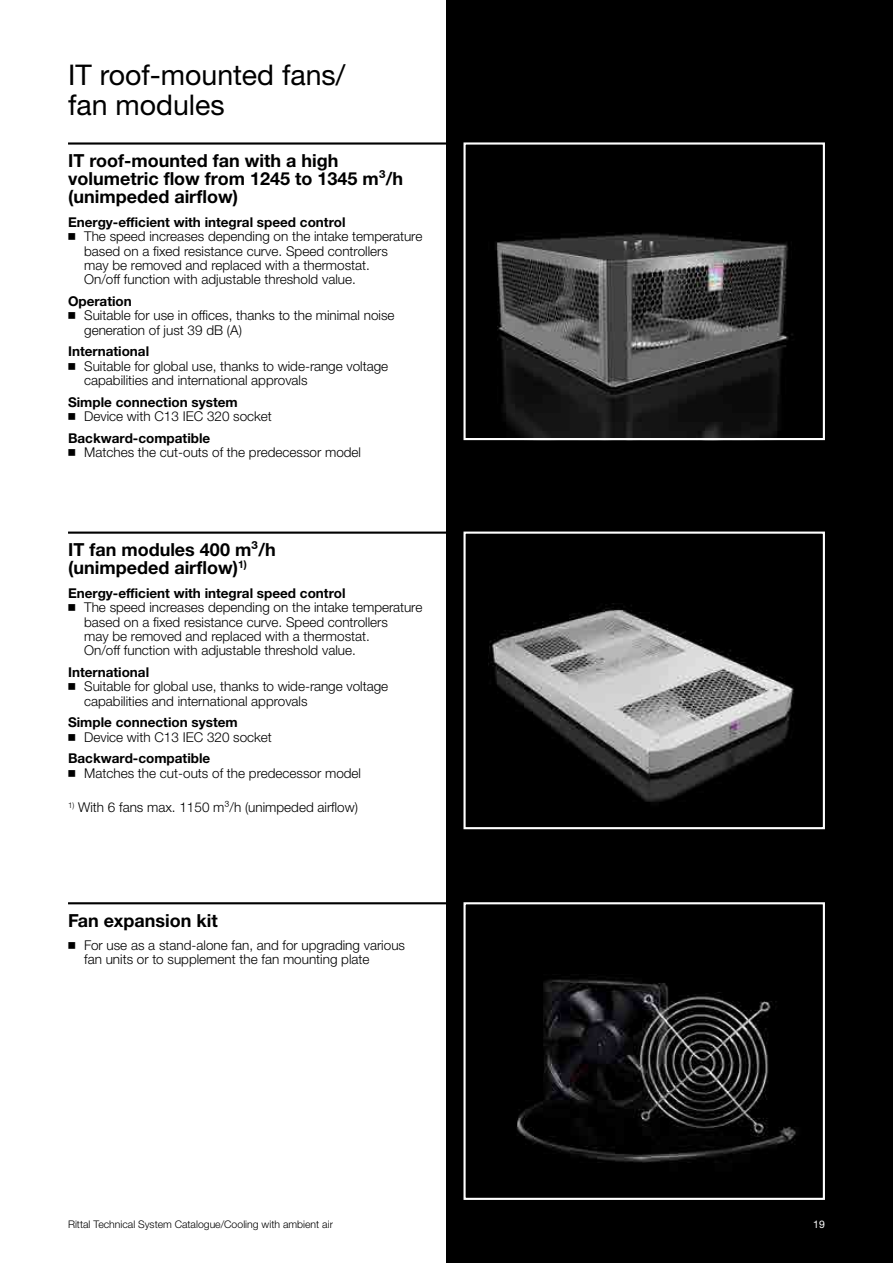
<style>
.page{position:relative;width:893px;height:1263px;background:#fff}
.page>*{position:absolute;margin:0;border:0;box-sizing:border-box;transform-origin:0 0}
._1_VariableUeberschrift_19{font:28.5px/30px "Neue Helvetica For Rittal";color:#000}
._1_Produktname{font:700 18px/18px "Neue Helvetica For Rittal";color:#000}
._1_Text_AbstandOben_9{font:300 13.5px/14.4px "Neue Helvetica For Rittal";color:#000}
._1_TextHf_AbstandOben_9{font:700 13.5px "Neue Helvetica For Rittal";color:#000}
.t1{font:300 10.5px "Neue Helvetica For Rittal";color:#000}
.t2{font:10.5px "Neue Helvetica For Rittal";color:#fff}
</style>
<div class="page">
<div style="left:446px;top:0;width:447px;height:1263px;background:#000"></div>
<hr style="left:68px;top:142px;width:378px;height:3px;background:#000">
<img style="left:466px;top:145px;width:356px;height:292px">
<div style="left:463px;top:142px;width:362px;height:298px;border:2px solid #fff"></div>
<hr style="left:68px;top:531px;width:378px;height:3px;background:#000">
<img style="left:466px;top:534px;width:356px;height:292px">
<div style="left:463px;top:531px;width:362px;height:298px;border:2px solid #fff"></div>
<hr style="left:68px;top:902px;width:378px;height:2px;background:#000">
<img style="left:466px;top:905px;width:356px;height:292px">
<div style="left:463px;top:902px;width:362px;height:298px;border:2px solid #fff"></div>
<p class="_1_VariableUeberschrift_19" style="left:68px;top:60px;width:279px">IT roof-mounted fans/ fan modules</p>
<p class="_1_Produktname" style="left:68px;top:151px;width:337px">IT roof-mounted fan with a high volumetric flow from 1245 to 1345 m³/h (unimpeded airflow)</p>
<p class="_1_TextHf_AbstandOben_9" style="left:68px;top:214px;width:279px">Energy-efficient with integral speed control</p>
<p class="_1_Text_AbstandOben_9" style="left:84px;top:229px;width:340px;text-indent:-16px">◾ The speed increases depending on the intake temperature based on a fixed resistance curve. Speed controllers<br>may be removed and replaced with a thermostat.<br>On/off function with adjustable threshold value.</p>
<p class="_1_TextHf_AbstandOben_9" style="left:68px;top:293px;width:65px">Operation</p>
<p class="_1_Text_AbstandOben_9" style="left:84px;top:308px;width:312px;text-indent:-16px">◾ Suitable for use in offices, thanks to the minimal noise generation of just 39 dB (A)</p>
<p class="_1_TextHf_AbstandOben_9" style="left:68px;top:343px;width:83px">International</p>
<p class="_1_Text_AbstandOben_9" style="left:84px;top:359px;width:306px;text-indent:-16px">◾ Suitable for global use, thanks to wide-range voltage capabilities and international approvals</p>
<p class="_1_TextHf_AbstandOben_9" style="left:68px;top:394px;width:171px">Simple connection system</p>
<p class="_1_Text_AbstandOben_9" style="left:68px;top:409px;width:205px">◾ Device with C13 IEC 320 socket</p>
<p class="_1_TextHf_AbstandOben_9" style="left:68px;top:430px;width:144px">Backward-compatible</p>
<p class="_1_Text_AbstandOben_9" style="left:68px;top:445px;width:295px">◾ Matches the cut-outs of the predecessor model</p>
<p class="_1_Produktname" style="left:68px;top:540px;width:209px">IT fan modules 400 m³/h (unimpeded airflow)<sup>1)</sup></p>
<p class="_1_TextHf_AbstandOben_9" style="left:68px;top:585px;width:279px">Energy-efficient with integral speed control</p>
<p class="_1_Text_AbstandOben_9" style="left:84px;top:600px;width:340px;text-indent:-16px">◾ The speed increases depending on the intake temperature based on a fixed resistance curve. Speed controllers<br>may be removed and replaced with a thermostat.<br>On/off function with adjustable threshold value.</p>
<p class="_1_TextHf_AbstandOben_9" style="left:68px;top:664px;width:83px">International</p>
<p class="_1_Text_AbstandOben_9" style="left:84px;top:679px;width:306px;text-indent:-16px">◾ Suitable for global use, thanks to wide-range voltage capabilities and international approvals</p>
<p class="_1_TextHf_AbstandOben_9" style="left:68px;top:714px;width:171px">Simple connection system</p>
<p class="_1_Text_AbstandOben_9" style="left:68px;top:730px;width:205px">◾ Device with C13 IEC 320 socket</p>
<p class="_1_TextHf_AbstandOben_9" style="left:68px;top:750px;width:144px">Backward-compatible</p>
<p class="_1_Text_AbstandOben_9" style="left:68px;top:766px;width:295px">◾ Matches the cut-outs of the predecessor model</p>
<p class="_1_Text_AbstandOben_9" style="left:68px;top:800px;width:292px"><sup>1)</sup> With 6 fans max. 1150 m³/h (unimpeded airflow)</p>
<p class="_1_Produktname" style="left:68px;top:911px;width:151px">Fan expansion kit</p>
<p class="_1_Text_AbstandOben_9" style="left:84px;top:938px;width:322px;text-indent:-16px">◾ For use as a stand-alone fan, and for upgrading various fan units or to supplement the fan mounting plate</p>
<p class="t1" style="left:68px;top:1218px;width:266px">Rittal Technical System Catalogue/Cooling with ambient air</p>
<p class="t2" style="left:813px;top:1218px;width:13px">19</p>
</div>
